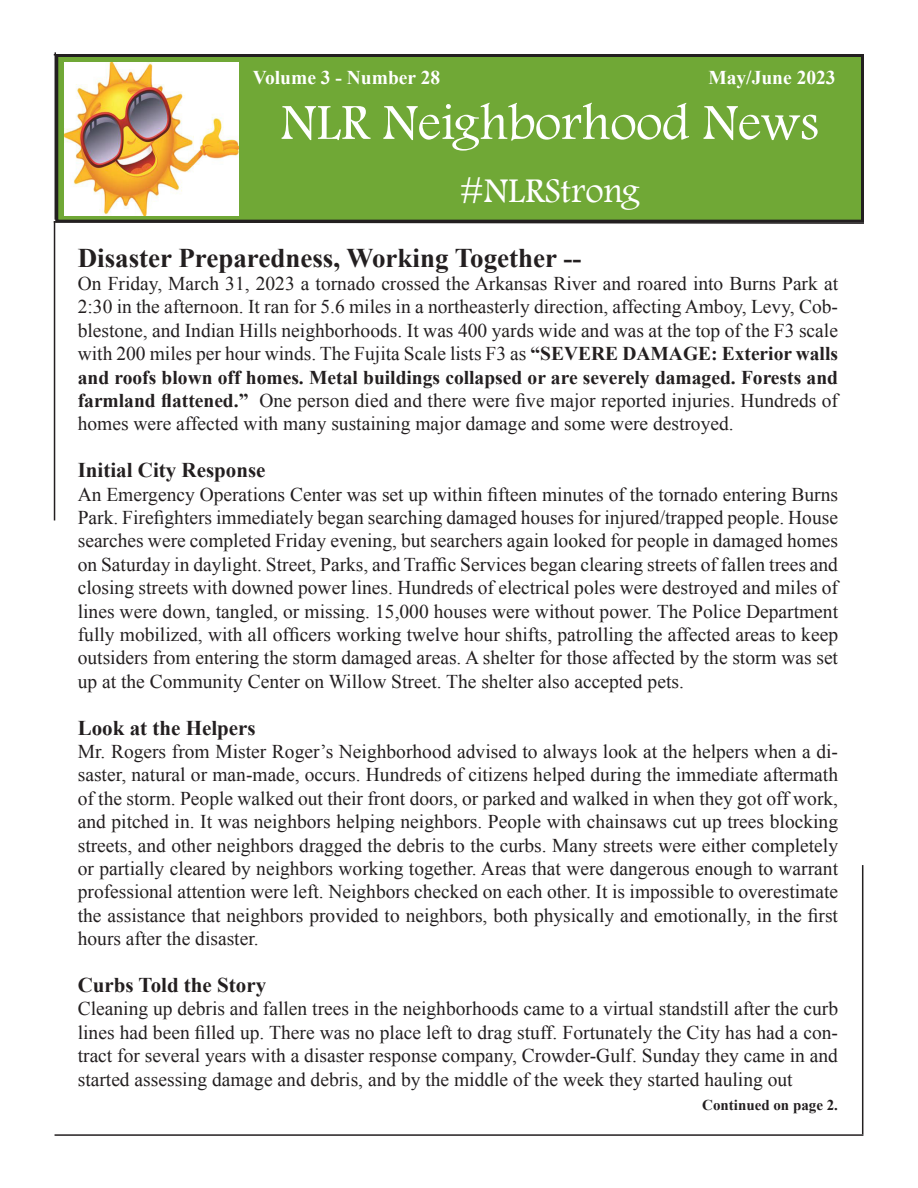
<style>
.page{position:relative;width:918px;height:1188px;background:#fff}
.page>*{position:absolute;margin:0;border:0;box-sizing:border-box;transform-origin:0 0}
.t1{font:52.5px "Footlight MT Light";color:#fff}
.t2{font:36px "Footlight MT Light";color:#fff}
.t3{font:700 27px "Times New Roman";color:#231f20}
.t4{font:700 21px "Times New Roman";color:#231f20}
.t5{font:19.5px/23.4px "Times New Roman";color:#231f20;text-align:justify}
.t6{font:700 19.5px "Times New Roman";color:#fff}
.t7{font:700 15px "Times New Roman";color:#231f20}
.s1{font-weight:700}
</style>
<div class="page">
<div style="left:57px;top:56px;width:805px;height:165px;background:#70a836"></div>
<div style="left:55px;top:54px;width:809px;height:169px;border:3px solid #231f20"></div>
<hr style="left:55px;top:1134px;width:808px;height:2px;background:#231f20">
<hr style="left:54px;top:221px;width:1px;height:299px;background:#231f20">
<svg style="left:53px;top:220px;width:811px;height:5px"></svg>
<hr style="left:862px;top:865px;width:1px;height:269px;background:#231f20">
<hr style="left:55px;top:52px;width:1px;height:168px;background:#231f20">
<hr style="left:54px;top:54px;width:182px;height:2px;background:#231f20">
<img style="left:64px;top:63px;width:174px;height:152px">
<p class="t6" style="left:253px;top:64px;width:189px">Volume 3 - Number 28</p>
<p class="t6" style="left:708px;top:64px;width:129px">May/June 2023</p>
<p class="t1" style="left:281px;top:91px;width:540px">NLR Neighborhood News</p>
<p class="t2" style="left:460px;top:169px;width:182px">#NLRStrong</p>
<p class="t3" style="left:78px;top:239px;width:505px">Disaster Preparedness, Working Together --</p>
<p class="t5" style="left:78px;top:272px;width:762px">On Friday, March 31, 2023 a tornado crossed the Arkansas River and roared into Burns Park at 2:30 in the afternoon. It ran for 5.6 miles in a northeasterly direction, affecting Amboy, Levy, Cob&shy;blestone, and Indian Hills neighborhoods. It was 400 yards wide and was at the top of the F3 scale with 200 miles per hour winds. The Fujita Scale lists F3 as <span class="s1">“SEVERE DAMAGE: Exterior walls and roofs blown off homes. Metal buildings collapsed or are severely damaged. Forests and farmland flattened.”</span> One person died and there were five major reported injuries. Hundreds of homes were affected with many sustaining major damage and some were destroyed.</p>
<p class="t4" style="left:78px;top:456px;width:189px">Initial City Response</p>
<p class="t5" style="left:78px;top:482px;width:762px">An Emergency Operations Center was set up within fifteen minutes of the tornado entering Burns Park. Firefighters immediately began searching damaged houses for injured/trapped people. House searches were completed Friday evening, but searchers again looked for people in damaged homes on Saturday in daylight. Street, Parks, and Traffic Services began clearing streets of fallen trees and closing streets with downed power lines. Hundreds of electrical poles were destroyed and miles of lines were down, tangled, or missing. 15,000 houses were without power. The Police Department fully mobilized, with all officers working twelve hour shifts, patrolling the affected areas to keep outsiders from entering the storm damaged areas. A shelter for those affected by the storm was set up at the Community Center on Willow Street. The shelter also accepted pets.</p>
<p class="t4" style="left:78px;top:713px;width:179px">Look at the Helpers</p>
<p class="t5" style="left:78px;top:740px;width:762px">Mr. Rogers from Mister Roger’s Neighborhood advised to always look at the helpers when a di&shy;saster, natural or man-made, occurs. Hundreds of citizens helped during the immediate aftermath of the storm. People walked out their front doors, or parked and walked in when they got off work, and pitched in. It was neighbors helping neighbors. People with chainsaws cut up trees blocking streets, and other neighbors dragged the debris to the curbs. Many streets were either completely or partially cleared by neighbors working together. Areas that were dangerous enough to warrant professional attention were left. Neighbors checked on each other. It is impossible to overestimate the assistance that neighbors provided to neighbors, both physically and emotionally, in the first hours after the disaster.</p>
<p class="t4" style="left:78px;top:971px;width:190px">Curbs Told the Story</p>
<p class="t5" style="left:78px;top:997px;width:762px">Cleaning up debris and fallen trees in the neighborhoods came to a virtual standstill after the curb lines had been filled up. There was no place left to drag stuff. Fortunately the City has had a con&shy;tract for several years with a disaster response company, Crowder-Gulf. Sunday they came in and started assessing damage and debris, and by the middle of the week they started hauling out</p>
<p class="t7" style="left:702px;top:1094px;width:137px">Continued on page 2.</p>
</div>
